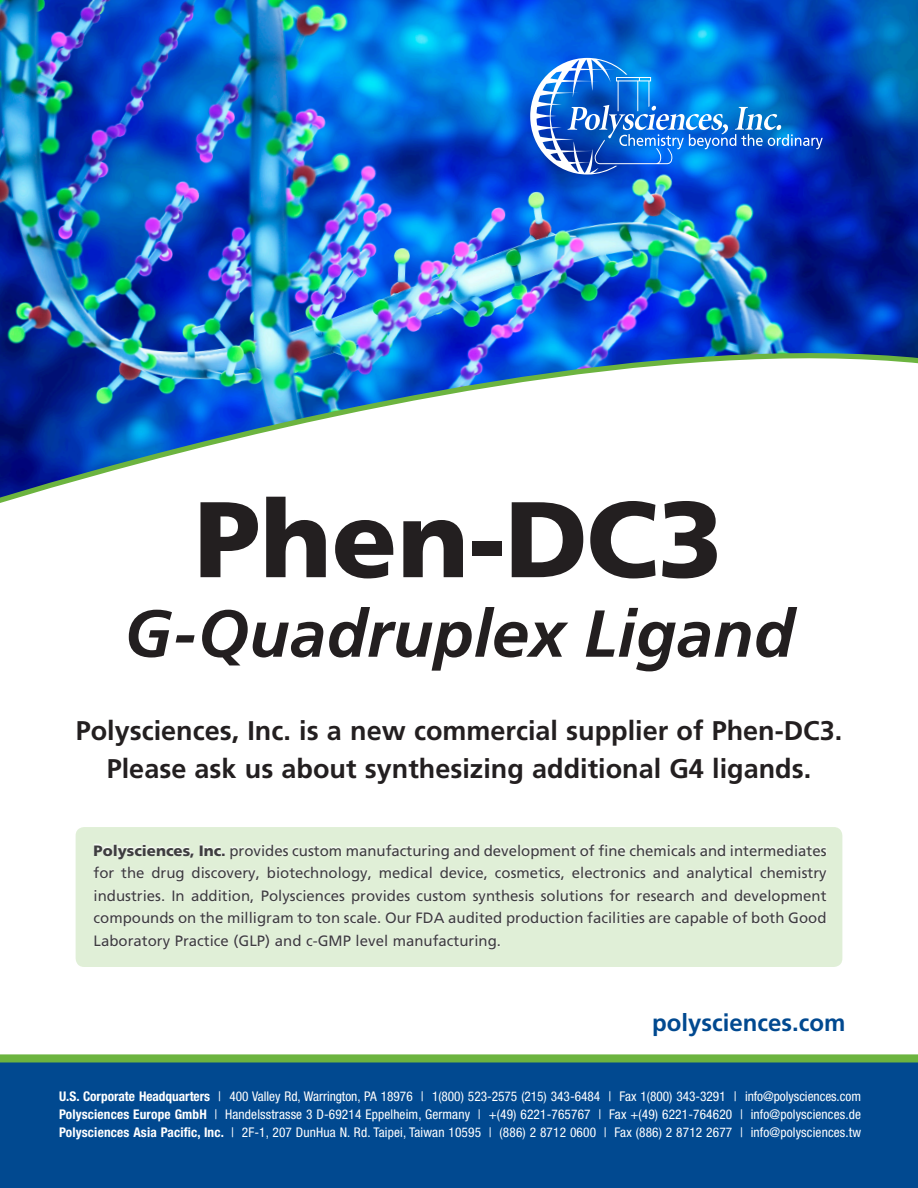
<style>
.page{position:relative;width:918px;height:1188px;background:#fff}
.page>*{position:absolute;margin:0;border:0;box-sizing:border-box;transform-origin:0 0}
.t1{font:900 107.4px "Frutiger";color:#231f20}
.t2{font:italic 700 66.3px "Frutiger";color:#231f20}
.t3{font:700 27px/37.5px "Frutiger";color:#231f20;text-align:center}
.t4{font:700 24px "Frutiger";color:#014990}
.t5{font:15px/22.5px "Frutiger";color:#3e3e3f;text-align:justify}
.t6{font:condensed 13.35px "Helvetica Neue";letter-spacing:.01em;color:#fff}
.s1{font-weight:900}
.s2{font-weight:700}
</style>
<div class="page">
<div style="left:0;top:1054px;width:918px;height:134px;background:#014990"></div>
<img style="left:0;top:0;width:918px;height:503px">
<svg style="left:530px;top:58px;width:293px;height:117px;background:#2271d5"></svg>
<div style="left:76px;top:827px;width:766px;height:140px;background:#e0efd7;border-radius:9px"></div>
<svg style="left:93px;top:843px;width:734px;height:107px"></svg>
<p class="t1" style="left:195px;top:475px;width:530px">Phen-DC3</p>
<p class="t2" style="left:124px;top:595px;width:672px">G-Quadruplex Ligand</p>
<p class="t3" style="left:76px;top:712px;width:768px">Polysciences, Inc. is a new commercial supplier of Phen-DC3.<br>Please ask us about synthesizing additional G4 ligands.</p>
<p class="t5" style="left:94px;top:839px;width:735px"><span class="s1">Polysciences, Inc.</span> provides custom manufacturing and development of fine chemicals and intermediates for the drug discovery, biotechnology, medical device, cosmetics, electronics and analytical chemistry industries. In addition, Polysciences provides custom synthesis solutions for research and development compounds on the milligram to ton scale. Our FDA audited production facilities are capable of both Good Laboratory Practice (GLP) and c-GMP level manufacturing.</p>
<p class="t4" style="left:652px;top:1009px;width:195px">polysciences.com</p>
<p class="t6" style="left:59px;top:1088px;width:803px"><span class="s2">U.S. Corporate Headquarters</span> | 400 Valley Rd, Warrington, PA 18976 | 1(800) 523-2575 (215) 343-6484 | Fax 1(800) 343-3291 | info@polysciences.com</p>
<p class="t6" style="left:59px;top:1106px;width:803px"><span class="s2">Polysciences Europe GmbH</span> | Handelsstrasse 3 D-69214 Eppelheim, Germany | +(49) 6221-765767 | Fax +(49) 6221-764620 | info@polysciences.de</p>
<p class="t6" style="left:59px;top:1124px;width:804px"><span class="s2">Polysciences Asia Pacific, Inc.</span> | 2F-1, 207 DunHua N. Rd. Taipei, Taiwan 10595 | (886) 2 8712 0600 | Fax (886) 2 8712 2677 | info@polysciences.tw</p>
</div>
